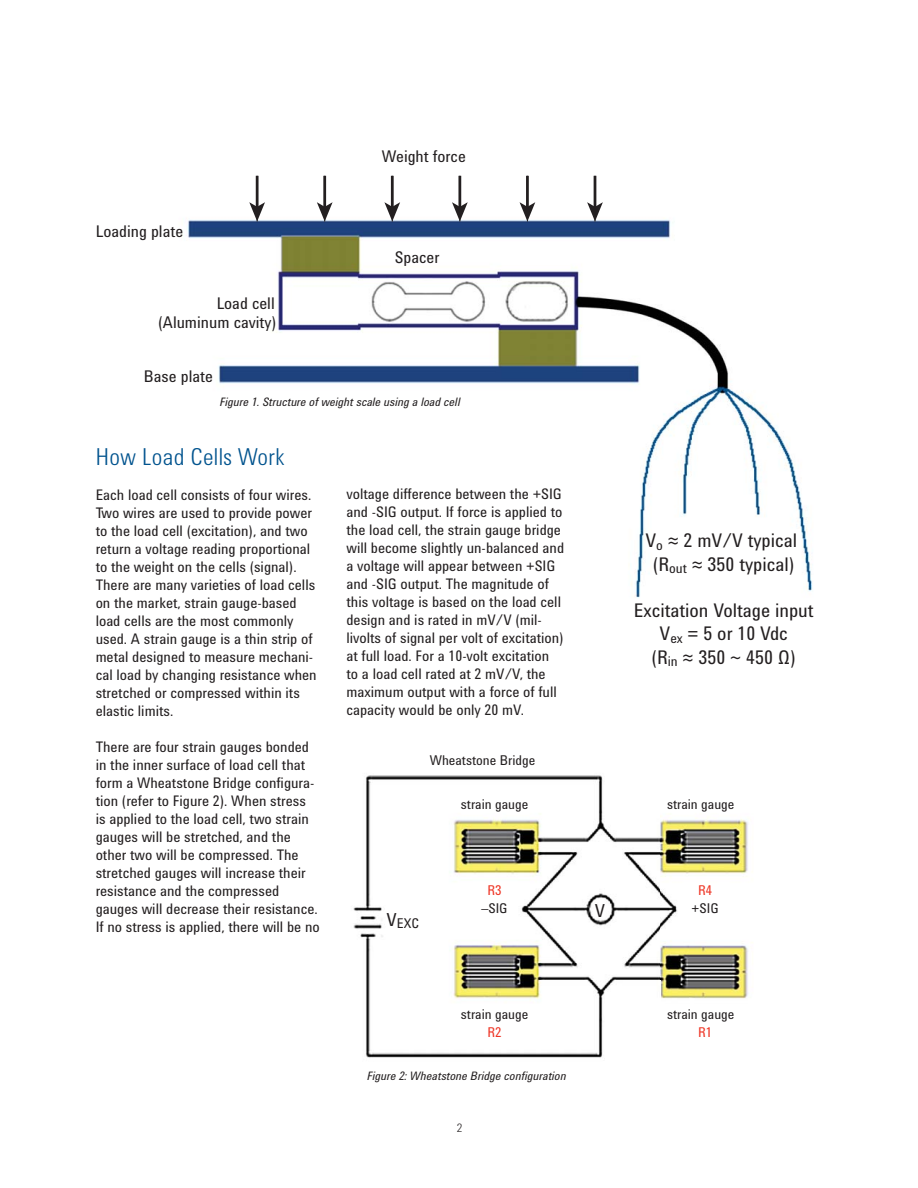
<style>
.page{position:relative;width:918px;height:1188px;background:#fff}
.page>*{position:absolute;margin:0;border:0;box-sizing:border-box;transform-origin:0 0}
.t1{font:300 24px "Agilent Condensed CFF";letter-spacing:.02em;color:#00538e}
.t2{font:19.35px/23.2px "Agilent Condensed CFF";color:#231f20;text-align:center}
.t3{font:18.45px "Agilent Condensed CFF";color:#231f20}
.t4{font:16.65px/19.4px "Agilent Condensed CFF";color:#231f20;text-align:right}
.t5{font:15px/18px "Agilent Condensed CFF";color:#231f20}
.t6{font:13.8px "Agilent Condensed CFF";color:#231f20}
.t7{font:13.8px "Agilent Condensed CFF";color:#ee3424}
.t8{font:italic 12px "Agilent Condensed CFF";color:#231f20}
.t9{font:300 12px "Agilent Condensed CFF";color:#231f20}
</style>
<div class="page">
<img style="left:187px;top:175px;width:626px;height:423px">
<hr style="left:256px;top:176px;width:3px;height:32px;background:#231f20">
<svg style="left:249px;top:202px;width:16px;height:19px"></svg>
<hr style="left:323px;top:176px;width:3px;height:32px;background:#231f20">
<svg style="left:317px;top:202px;width:16px;height:19px"></svg>
<hr style="left:391px;top:176px;width:3px;height:32px;background:#231f20">
<svg style="left:384px;top:202px;width:16px;height:19px"></svg>
<hr style="left:458px;top:176px;width:3px;height:32px;background:#231f20">
<svg style="left:452px;top:202px;width:16px;height:19px"></svg>
<hr style="left:526px;top:176px;width:3px;height:32px;background:#231f20">
<svg style="left:520px;top:202px;width:15px;height:19px"></svg>
<hr style="left:594px;top:176px;width:2px;height:32px;background:#231f20">
<svg style="left:587px;top:202px;width:16px;height:19px"></svg>
<img style="left:353px;top:775px;width:395px;height:283px">
<p class="t4" style="left:96px;top:223px;width:89px">Loading plate</p>
<p class="t4" style="left:158px;top:295px;width:120px">Load cell (Aluminum cavity)</p>
<p class="t4" style="left:144px;top:368px;width:71px">Base plate</p>
<p class="t4" style="left:382px;top:148px;width:85px">Weight force</p>
<p class="t4" style="left:395px;top:249px;width:46px">Spacer</p>
<p class="t8" style="left:220px;top:398px;width:242px">Figure 1. Structure of weight scale using a load cell</p>
<h1 class="t1" style="left:96px;top:448px;width:190px">How Load Cells Work</h1>
<p class="t5" style="left:96px;top:488px;width:223px">Each load cell consists of four wires.<br>Two wires are used to provide power to the load cell (excitation), and two return a voltage reading proportional to the weight on the cells (signal).<br>There are many varieties of load cells on the market, strain gauge-based load cells are the most commonly used. A strain gauge is a thin strip of metal designed to measure mechani&shy;cal load by changing resistance when stretched or compressed within its elastic limits.</p>
<p class="t5" style="left:96px;top:740px;width:226px">There are four strain gauges bonded in the inner surface of load cell that form a Wheatstone Bridge configura&shy;tion (refer to Figure 2). When stress<br>is applied to the load cell, two strain gauges will be stretched, and the other two will be compressed. The stretched gauges will increase their resistance and the compressed gauges will decrease their resistance.<br>If no stress is applied, there will be no</p>
<p class="t5" style="left:346px;top:486px;width:219px">voltage difference between the +SIG and -SIG output. If force is applied to the load cell, the strain gauge bridge will become slightly un-balanced and a voltage will appear between +SIG and -SIG output. The magnitude of this voltage is based on the load cell design and is rated in mV/V (mil&shy;livolts of signal per volt of excitation) at full load. For a 10-volt excitation to a load cell rated at 2 mV/V, the maximum output with a force of full capacity would be only 20 mV.</p>
<p class="t6" style="left:430px;top:755px;width:107px">Wheatstone Bridge</p>
<p class="t6" style="left:461px;top:799px;width:69px">strain gauge</p>
<p class="t2" style="left:645px;top:531px;width:153px">V<sub>o</sub> ≈ 2 mV/V typical (R<sub>out</sub> ≈ 350 typical)</p>
<p class="t2" style="left:634px;top:601px;width:181px">Excitation Voltage input<br>V<sub>ex</sub> = 5 or 10 Vdc<br>(R<sub>in</sub> ≈ 350 ~ 450 Ω)</p>
<p class="t6" style="left:667px;top:799px;width:69px">strain gauge</p>
<p class="t6" style="left:387px;top:918px;width:34px"><sup>V</sup>EXC</p>
<p class="t7" style="left:488px;top:886px;width:16px">R3</p>
<p class="t7" style="left:698px;top:886px;width:16px">R4</p>
<p class="t6" style="left:482px;top:903px;width:28px">–SIG</p>
<p class="t6" style="left:692px;top:903px;width:28px">+SIG</p>
<p class="t3" style="left:595px;top:903px;width:12px">V</p>
<p class="t6" style="left:461px;top:1009px;width:69px">strain gauge</p>
<p class="t6" style="left:667px;top:1009px;width:69px">strain gauge</p>
<p class="t7" style="left:488px;top:1028px;width:16px">R2</p>
<p class="t7" style="left:698px;top:1028px;width:16px">R1</p>
<p class="t8" style="left:367px;top:1071px;width:201px">Figure 2: Wheatstone Bridge configuration</p>
<p class="t9" style="left:457px;top:1124px;width:7px">2</p>
</div>
